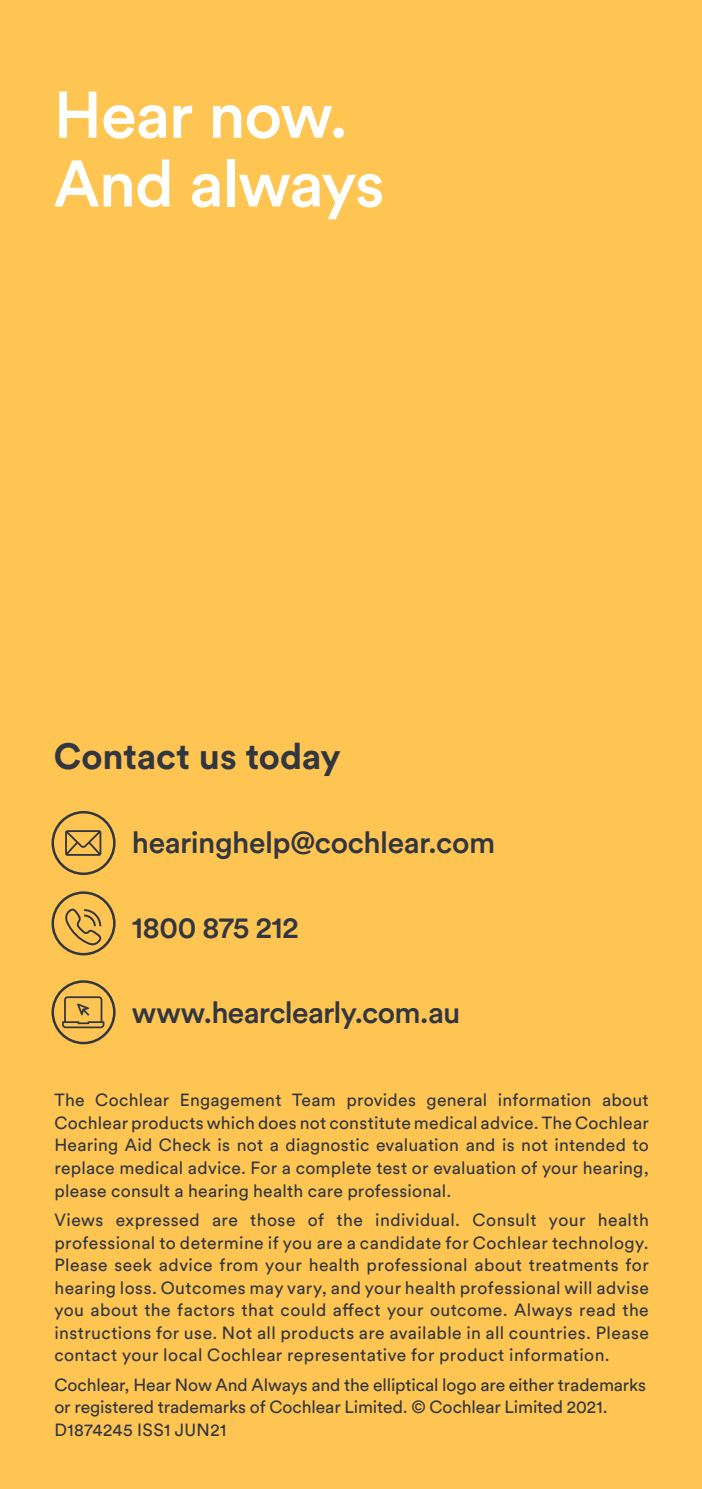
<style>
.page{position:relative;width:702px;height:1489px;background:#fff}
.page>*{position:absolute;margin:0;border:0;box-sizing:border-box;transform-origin:0 0}
.t1{font:500 65px/68.8px "Circular Std";letter-spacing:-.02em;color:#fff}
.t2{font:700 36.25px "Circular Std";letter-spacing:-.005em;color:#323640}
.t3{font:500 30px "Circular Std";letter-spacing:-.02em;color:#323640}
.t4{font:17.5px/22.5px "Circular Std";letter-spacing:.005em;color:#323640;text-align:justify}
</style>
<div class="page">
<div style="left:0;top:0;width:702px;height:1488px;background:#fec552"></div>
<div style="left:51px;top:811px;width:65px;height:64px;border:2px solid #323640;border-radius:50%"></div>
<svg style="left:65px;top:830px;width:36px;height:25px"></svg>
<div style="left:51px;top:891px;width:65px;height:64px;border:2px solid #323640;border-radius:50%"></div>
<svg style="left:65px;top:908px;width:36px;height:37px"></svg>
<div style="left:51px;top:980px;width:65px;height:64px;border:2px solid #323640;border-radius:50%"></div>
<svg style="left:62px;top:996px;width:42px;height:32px"></svg>
<p class="t1" style="left:54px;top:79px;width:332px">Hear now.<br>And always</p>
<p class="t2" style="left:54px;top:732px;width:288px">Contact us today</p>
<p class="t3" style="left:132px;top:824px;width:365px">hearinghelp@cochlear.com</p>
<p class="t3" style="left:132px;top:908px;width:168px">1800 875 212</p>
<p class="t3" style="left:132px;top:993px;width:330px">www.hearclearly.com.au</p>
<p class="t4" style="left:54px;top:1088px;width:596px">The Cochlear Engagement Team provides general information about Cochlear products which does not constitute medical advice. The Cochlear Hearing Aid Check is not a diagnostic evaluation and is not intended to replace medical advice. For a complete test or evaluation of your hearing, please consult a hearing health care professional.</p>
<p class="t4" style="left:54px;top:1208px;width:596px">Views expressed are those of the individual. Consult your health professional to determine if you are a candidate for Cochlear technology.<br>Please seek advice from your health professional about treatments for hearing loss. Outcomes may vary, and your health professional will advise you about the factors that could affect your outcome. Always read the instructions for use. Not all products are available in all countries. Please contact your local Cochlear representative for product information.</p>
<p class="t4" style="left:54px;top:1372px;width:593px;text-align:left">Cochlear, Hear Now And Always and the elliptical logo are either trademarks or registered trademarks of Cochlear Limited. © Cochlear Limited 2021.<br>D1874245 ISS1 JUN21</p>
</div>
